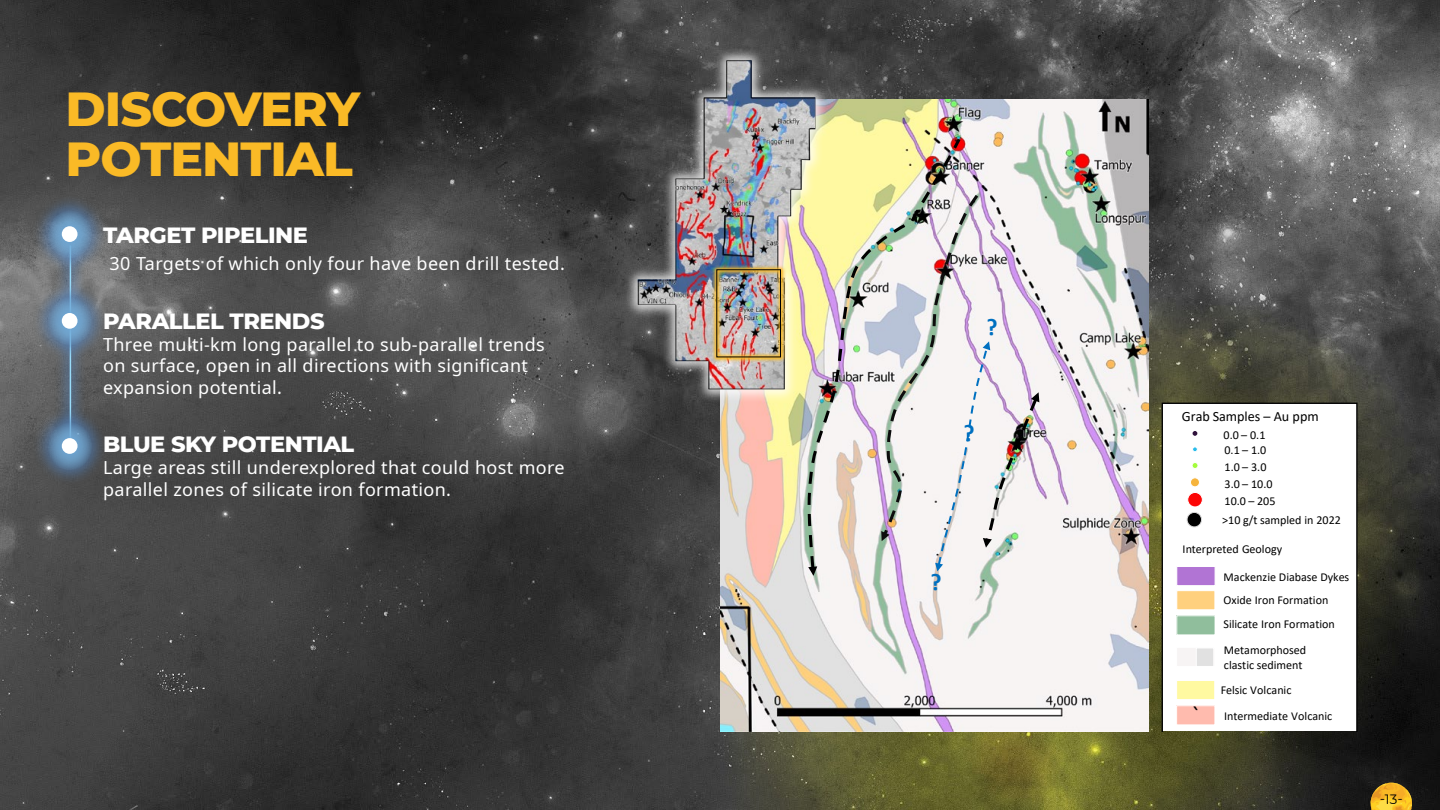
<style>
.page{position:relative;width:1440px;height:810px;background:#fff}
.page>*{position:absolute;margin:0;border:0;box-sizing:border-box;transform-origin:0 0}
.t1{font:800 48.75px/50.2px "Montserrat";letter-spacing:-.02em;color:#faba26}
.t2{font:700 24.15px "Calibri";color:#0070c0}
.t3{font:24.15px "Calibri";color:#000}
.t4{font:800 22.5px "Montserrat";letter-spacing:-.02em;color:#fff}
.t5{font:18px/21.6px "Noto Sans";letter-spacing:.02em;color:#fff}
.t6{font:14.17px "Calibri";color:#000}
.t7{font:13.5px "Montserrat";color:#000}
.t8{font:12.08px/14.5px "Calibri";color:#000}
</style>
<div class="page">
<img style="left:0;top:0;width:1440px;height:809px">
<svg style="left:1371px;top:783px;width:41px;height:27px"></svg>
<img style="left:720px;top:99px;width:429px;height:632px">
<img style="left:808px;top:135px;width:155px;height:436px">
<svg style="left:808px;top:566px;width:9px;height:10px"></svg>
<svg style="left:881px;top:192px;width:159px;height:379px"></svg>
<div style="left:624px;top:47px;width:205px;height:356px;background:#fff;opacity:.8"></div>
<img style="left:638px;top:60px;width:177px;height:329px">
<img style="left:711px;top:264px;width:75px;height:99px">
<div style="left:716px;top:269px;width:65px;height:88px;border:1px solid #000"></div>
<div style="left:55px;top:231px;width:31px;height:227px;background:#4f81be;opacity:.6"></div>
<hr style="left:70px;top:245px;width:1px;height:198px;background:#99dbf8">
<div style="left:33px;top:195px;width:74px;height:78px;background:#4f81be;opacity:.6"></div>
<svg style="left:47px;top:210px;width:45px;height:49px"></svg>
<div style="left:47px;top:212px;width:45px;height:44px;background:#4f81be;opacity:.6"></div>
<div style="left:62px;top:226px;width:16px;height:16px;background:#fff;border-radius:50%"></div>
<div style="left:33px;top:282px;width:74px;height:78px;background:#4f81be;opacity:.6"></div>
<svg style="left:47px;top:296px;width:45px;height:49px"></svg>
<div style="left:47px;top:299px;width:45px;height:44px;background:#4f81be;opacity:.6"></div>
<div style="left:62px;top:313px;width:16px;height:16px;background:#fff;border-radius:50%"></div>
<div style="left:33px;top:407px;width:74px;height:78px;background:#4f81be;opacity:.6"></div>
<svg style="left:47px;top:421px;width:45px;height:49px"></svg>
<div style="left:47px;top:424px;width:45px;height:44px;background:#4f81be;opacity:.6"></div>
<div style="left:62px;top:438px;width:16px;height:16px;background:#fff;border-radius:50%"></div>
<svg style="left:1162px;top:403px;width:196px;height:328px"></svg>
<svg style="left:1192px;top:447px;width:6px;height:5px"></svg>
<div style="left:1188px;top:492px;width:14px;height:15px;background:#fc0606;border-radius:50%"></div>
<div style="left:1188px;top:492px;width:15px;height:15px;border:1px solid #fff;border-radius:50%"></div>
<div style="left:1190px;top:478px;width:9px;height:9px;background:#f6b43c;border-radius:50%"></div>
<div style="left:1190px;top:478px;width:10px;height:9px;border:1px solid #fff;border-radius:50%"></div>
<div style="left:1192px;top:462px;width:6px;height:7px;border:1px solid #fff;border-radius:50%"></div>
<svg style="left:1193px;top:431px;width:4px;height:5px"></svg>
<div style="left:1187px;top:512px;width:15px;height:15px;background:#000;border-radius:50%"></div>
<div style="left:1187px;top:512px;width:15px;height:15px;border:1px solid #d9d9d9;border-radius:50%"></div>
<div style="left:1176px;top:566px;width:39px;height:20px;background:#b174d4;border:1px solid #fff"></div>
<div style="left:1177px;top:616px;width:38px;height:19px;background:#90be9c"></div>
<div style="left:1176px;top:615px;width:39px;height:20px;border:1px solid #fff"></div>
<div style="left:1176px;top:590px;width:39px;height:20px;background:#ffd07e;border:1px solid #fff"></div>
<div style="left:1177px;top:706px;width:38px;height:19px;background:#ffbbae"></div>
<div style="left:1176px;top:705px;width:39px;height:20px;border:1px solid #fff"></div>
<div style="left:1176px;top:680px;width:39px;height:20px;background:#fff9a1;border:1px solid #fff"></div>
<div style="left:1176px;top:647px;width:39px;height:20px;background:#f7f4f4"></div>
<div style="left:1196px;top:648px;width:18px;height:19px;background:#e1e1e1;border:1px solid #fff"></div>
<h1 class="t1" style="left:66px;top:81px;width:296px">DISCOVERY<br>POTENTIAL</h1>
<p class="t4" style="left:103px;top:218px;width:206px">TARGET PIPELINE</p>
<p class="t5" style="left:110px;top:253px;width:457px">30 Targets of which only four have been drill tested.</p>
<p class="t4" style="left:103px;top:305px;width:223px">PARALLEL TRENDS</p>
<p class="t5" style="left:103px;top:334px;width:443px">Three multi-km long parallel to sub-parallel trends on surface, open in all directions with significant expansion potential.</p>
<p class="t4" style="left:103px;top:428px;width:253px">BLUE SKY POTENTIAL</p>
<p class="t5" style="left:103px;top:457px;width:463px">Large areas still underexplored that could host more parallel zones of silicate iron formation.</p>
<h2 class="t2" style="left:987px;top:310px;width:13px">?</h2>
<h2 class="t2" style="left:963px;top:416px;width:13px">?</h2>
<h2 class="t2" style="left:931px;top:565px;width:13px">?</h2>
<p class="t6" style="left:1182px;top:406px;width:139px">Grab Samples – Au ppm</p>
<p class="t8" style="left:1225px;top:443px;width:43px">0.1 – 1.0</p>
<p class="t8" style="left:1225px;top:477px;width:49px">3.0 – 10.0</p>
<p class="t8" style="left:1224px;top:427px;width:43px">0.0 – 0.1</p>
<p class="t8" style="left:1225px;top:460px;width:43px">1.0 – 3.0</p>
<p class="t8" style="left:1225px;top:493px;width:52px">10.0 – 205</p>
<p class="t8" style="left:1222px;top:512px;width:120px">&gt;10 g/t sampled in 2022</p>
<p class="t8" style="left:1183px;top:542px;width:101px">Interpreted Geology</p>
<p class="t8" style="left:1224px;top:569px;width:127px">Mackenzie Diabase Dykes</p>
<p class="t8" style="left:1224px;top:593px;width:106px">Oxide Iron Formation</p>
<p class="t8" style="left:1224px;top:617px;width:113px">Silicate Iron Formation</p>
<p class="t8" style="left:1224px;top:643px;width:84px">Metamorphosed clastic sediment</p>
<h2 class="t3" style="left:1192px;top:699px;width:9px">`</h2>
<p class="t8" style="left:1221px;top:682px;width:72px">Felsic Volcanic</p>
<p class="t8" style="left:1224px;top:708px;width:110px">Intermediate Volcanic</p>
<p class="t7" style="left:1380px;top:789px;width:25px">-13-</p>
</div>
